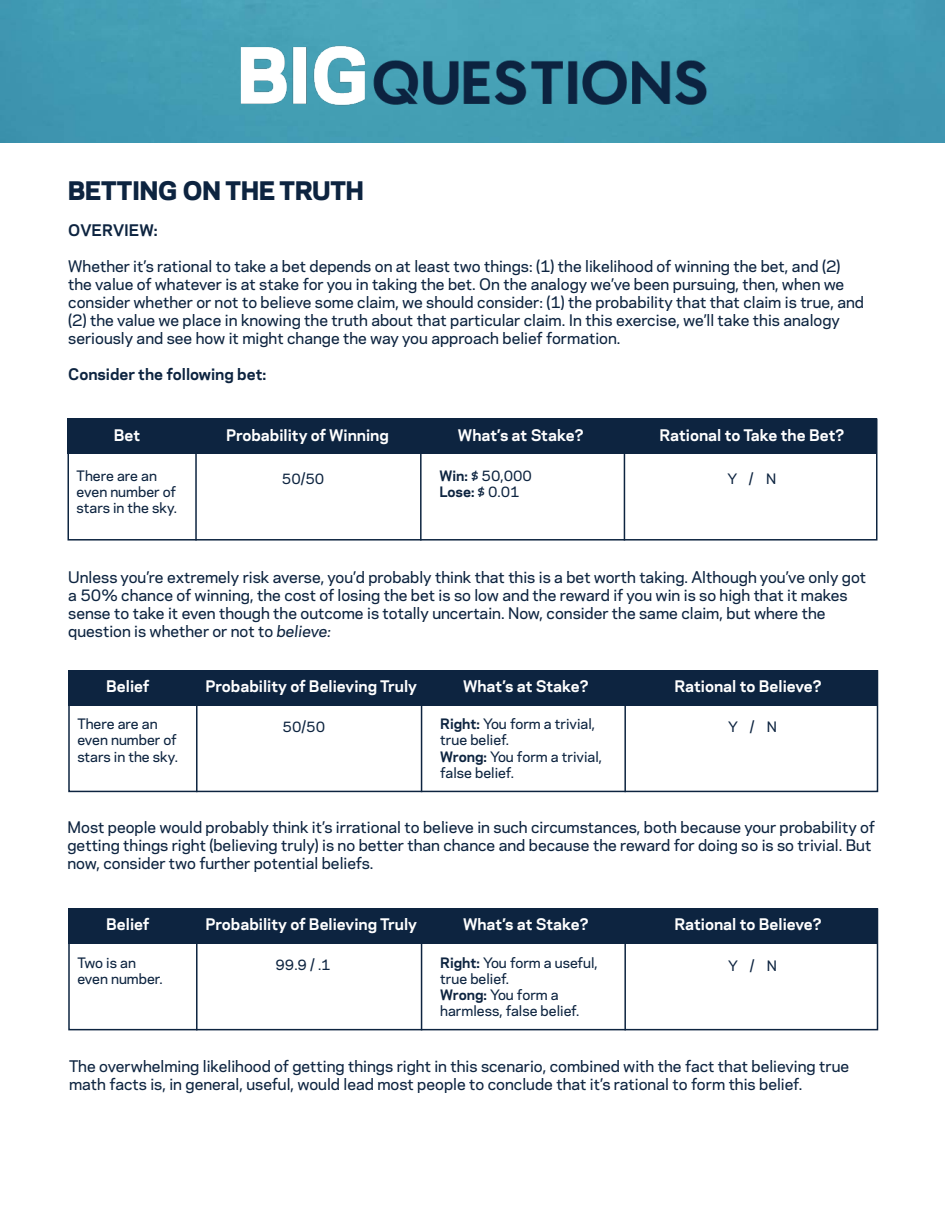
<style>
.page{position:relative;width:945px;height:1215px;background:#fff}
.page>*{position:absolute;margin:0;border:0;box-sizing:border-box;transform-origin:0 0}
.t1{font:800 24px "Galaxie Polaris";color:#0d2440}
.t2{font:500 15px/18px "Galaxie Polaris";color:#0d2440}
.t3{font:700 15px "Galaxie Polaris";color:#fff}
.t4{font:700 15px "Galaxie Polaris";color:#0d2440}
.t5{font:500 13.5px/16.2px "Galaxie Polaris";color:#0d2440}
.s1{font-weight:700}
.s2{font-style:italic}
</style>
<div class="page">
<div style="left:1px;top:1px;width:943px;height:142px;background:#409ab3"></div>
<div style="left:68px;top:418px;width:810px;height:36px;background:#0d2440"></div>
<div style="left:68px;top:418px;width:810px;height:123px;border:2px solid #0d2440"></div>
<hr style="left:195px;top:454px;width:2px;height:87px;background:#0d2440">
<hr style="left:420px;top:454px;width:2px;height:87px;background:#0d2440">
<hr style="left:624px;top:454px;width:1px;height:87px;background:#0d2440">
<div style="left:68px;top:670px;width:810px;height:35px;background:#0d2440"></div>
<div style="left:68px;top:670px;width:810px;height:122px;border:2px solid #0d2440"></div>
<hr style="left:196px;top:705px;width:2px;height:87px;background:#0d2440">
<hr style="left:421px;top:705px;width:1px;height:87px;background:#0d2440">
<hr style="left:624px;top:705px;width:2px;height:87px;background:#0d2440">
<div style="left:68px;top:908px;width:810px;height:35px;background:#0d2440"></div>
<div style="left:68px;top:908px;width:810px;height:122px;border:2px solid #0d2440"></div>
<hr style="left:196px;top:943px;width:2px;height:87px;background:#0d2440">
<hr style="left:421px;top:943px;width:1px;height:87px;background:#0d2440">
<hr style="left:624px;top:943px;width:2px;height:87px;background:#0d2440">
<img style="left:184px;top:0;width:577px;height:143px">
<h1 class="t1" style="left:68px;top:170px;width:297px">BETTING ON THE TRUTH</h1>
<p class="t4" style="left:68px;top:218px;width:91px">OVERVIEW:</p>
<p class="t2" style="left:68px;top:256px;width:797px">Whether it’s rational to take a bet depends on at least two things: (1) the likelihood of winning the bet, and (2) the value of whatever is at stake for you in taking the bet. On the analogy we’ve been pursuing, then, when we consider whether or not to believe some claim, we should consider: (1) the probability that that claim is true, and (2) the value we place in knowing the truth about that particular claim. In this exercise, we’ll take this analogy seriously and see how it might change the way you approach belief formation.</p>
<p class="t4" style="left:68px;top:362px;width:200px">Consider the following bet:</p>
<p class="t3" style="left:114px;top:423px;width:28px">Bet</p>
<p class="t3" style="left:226px;top:423px;width:164px">Probability of Winning</p>
<p class="t3" style="left:458px;top:423px;width:127px">What’s at Stake?</p>
<p class="t3" style="left:660px;top:423px;width:186px">Rational to Take the Bet?</p>
<p class="t5" style="left:77px;top:467px;width:102px">There are an even number of stars in the sky.</p>
<p class="t5" style="left:282px;top:470px;width:44px">50/50</p>
<p class="t5" style="left:439px;top:467px;width:94px"><span class="s1">Win:</span> $ 50,000<br><span class="s1">Lose:</span> $ 0.01</p>
<p class="t5" style="left:727px;top:470px;width:50px">Y / N</p>
<p class="t2" style="left:68px;top:567px;width:800px">Unless you’re extremely risk averse, you’d probably think that this is a bet worth taking. Although you’ve only got a 50% chance of winning, the cost of losing the bet is so low and the reward if you win is so high that it makes sense to take it even though the outcome is totally uncertain. Now, consider the same claim, but where the question is whether or not to <span class="s2">believe:</span></p>
<p class="t3" style="left:106px;top:675px;width:45px">Belief</p>
<p class="t3" style="left:206px;top:675px;width:213px">Probability of Believing Truly</p>
<p class="t3" style="left:463px;top:675px;width:127px">What’s at Stake?</p>
<p class="t3" style="left:675px;top:675px;width:149px">Rational to Believe?</p>
<p class="t5" style="left:77px;top:715px;width:102px">There are an even number of stars in the sky.</p>
<p class="t5" style="left:283px;top:718px;width:44px">50/50</p>
<p class="t5" style="left:440px;top:715px;width:163px"><span class="s1">Right:</span> You form a trivial, true belief.<br><span class="s1">Wrong:</span> You form a trivial, false belief.</p>
<p class="t5" style="left:728px;top:718px;width:50px">Y / N</p>
<p class="t2" style="left:68px;top:818px;width:809px">Most people would probably think it’s irrational to believe in such circumstances, both because your probability of getting things right (believing truly) is no better than chance and because the reward for doing so is so trivial. But now, consider two further potential beliefs.</p>
<p class="t3" style="left:106px;top:913px;width:45px">Belief</p>
<p class="t3" style="left:206px;top:913px;width:213px">Probability of Believing Truly</p>
<p class="t3" style="left:463px;top:913px;width:127px">What’s at Stake?</p>
<p class="t3" style="left:675px;top:913px;width:149px">Rational to Believe?</p>
<p class="t5" style="left:77px;top:953px;width:87px">Two is an even number.</p>
<p class="t5" style="left:276px;top:956px;width:57px">99.9 / .1</p>
<p class="t5" style="left:440px;top:953px;width:159px"><span class="s1">Right:</span> You form a useful, true belief.<br><span class="s1">Wrong:</span> You form a harmless, false belief.</p>
<p class="t5" style="left:728px;top:956px;width:50px">Y / N</p>
<p class="t2" style="left:69px;top:1057px;width:782px">The overwhelming likelihood of getting things right in this scenario, combined with the fact that believing true math facts is, in general, useful, would lead most people to conclude that it’s rational to form this belief.</p>
</div>
